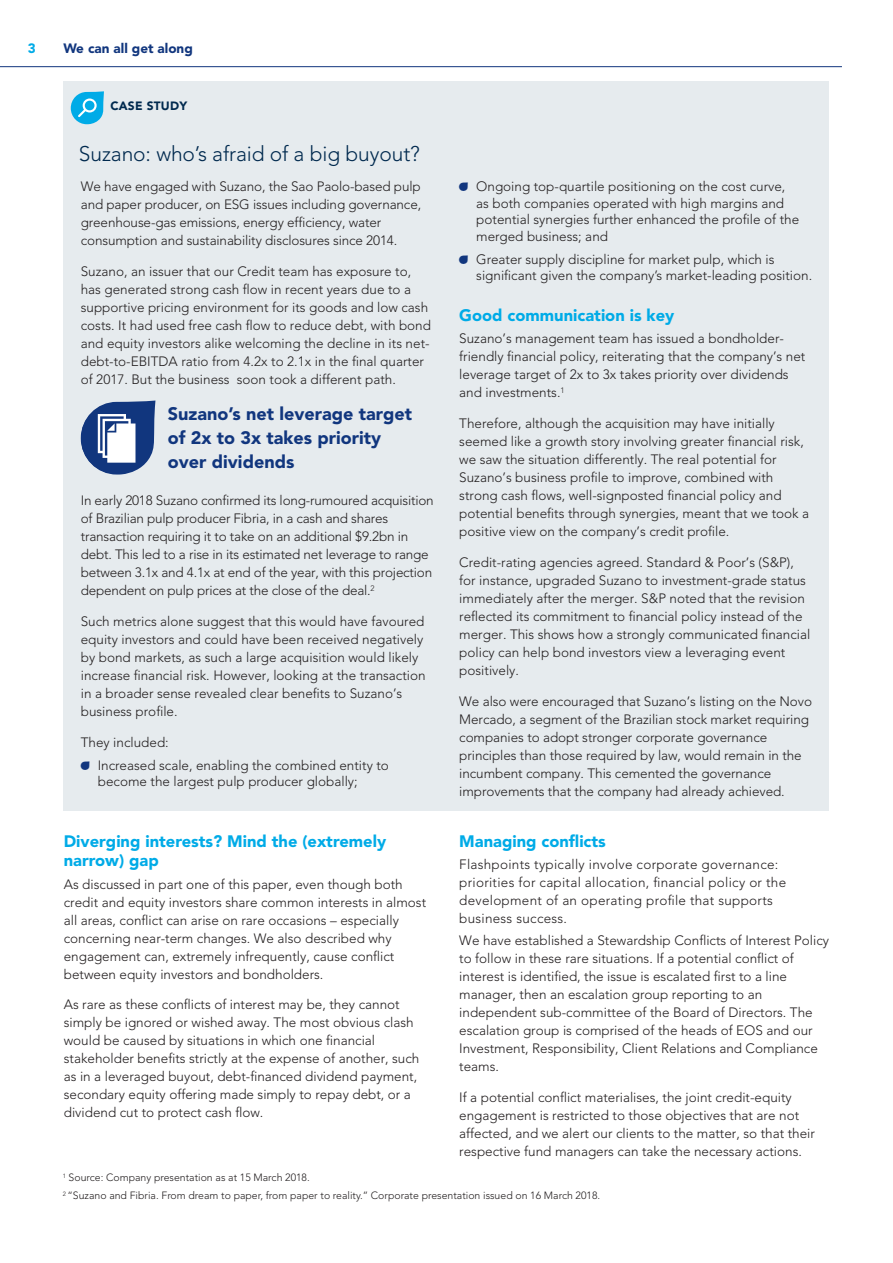
<style>
.page{position:relative;width:893px;height:1263px;background:#fff}
.page>*{position:absolute;margin:0;border:0;box-sizing:border-box;transform-origin:0 0}
.Copy_Avenir_9_on_11{font:300 21px "Avenir LT Std";letter-spacing:-.005em;color:#00294e}
.Pull_Out_Quote_FH{font:900 18px/24px "Avenir LT Std";color:#11367e}
.Heading_1_FH{font:900 16.5px/19.5px "Avenir LT Std";color:#00abe7}
.Body_Text_FH{font:300 13.5px/18px "Avenir LT Std";color:#231f20}
.Heading_1_FH-2{font:300 13.5px/18px "Avenir LT Std";letter-spacing:.02em;color:#231f20}
.Document_Type_FH{font:900 13.5px "Avenir LT Std";color:#11367e}
.t1{font:900 13.5px "Avenir LT Std";color:#00abe7}
.t2{font:900 12px "Avenir LT Std";letter-spacing:.02em;color:#00294e}
.Source_No_Line_FH{font:300 10.5px "Avenir LT Std";color:#231f20}
.s1{font-family:"Droplets";font-weight:400;font-size:15px;color:#11367e}
</style>
<div class="page">
<div style="left:64px;top:81px;width:765px;height:729px;background:#e6ebee"></div>
<svg style="left:71px;top:91px;width:33px;height:33px"></svg>
<svg style="left:81px;top:400px;width:75px;height:74px"></svg>
<hr style="left:0;top:66px;width:842px;height:1px;background:#11367e">
<p class="t1" style="left:28px;top:40px;width:9px">3</p>
<p class="Document_Type_FH" style="left:64px;top:40px;width:131px">We can all get along</p>
<h1 class="t2" style="left:110px;top:99px;width:78px">CASE STUDY</h1>
<p class="Copy_Avenir_9_on_11" style="left:79px;top:141px;width:343px">Suzano: who’s afraid of a big buyout?</p>
<p class="Body_Text_FH" style="left:81px;top:178px;width:342px">We have engaged with Suzano, the Sao Paolo-based pulp and paper producer, on ESG issues including governance, greenhouse-gas emissions, energy efficiency, water consumption and sustainability disclosures since 2014.</p>
<p class="Body_Text_FH" style="left:81px;top:263px;width:352px">Suzano, an issuer that our Credit team has exposure to, has generated strong cash flow in recent years due to a supportive pricing environment for its goods and low cash costs. It had used free cash flow to reduce debt, with bond and equity investors alike welcoming the decline in its net&shy;debt-to-EBITDA ratio from 4.2x to 2.1x in the final quarter of 2017. But the business soon took a different path.</p>
<p class="Pull_Out_Quote_FH" style="left:168px;top:401px;width:246px">Suzano’s net leverage target of 2x to 3x takes priority over dividends</p>
<p class="Body_Text_FH" style="left:81px;top:492px;width:354px">In early 2018 Suzano confirmed its long-rumoured acquisition of Brazilian pulp producer Fibria, in a cash and shares transaction requiring it to take on an additional $9.2bn in debt. This led to a rise in its estimated net leverage to range between 3.1x and 4.1x at end of the year, with this projection dependent on pulp prices at the close of the deal.<sup>2</sup></p>
<p class="Body_Text_FH" style="left:81px;top:612px;width:346px">Such metrics alone suggest that this would have favoured equity investors and could have been received negatively by bond markets, as such a large acquisition would likely increase financial risk. However, looking at the transaction in a broader sense revealed clear benefits to Suzano’s business profile.</p>
<p class="Body_Text_FH" style="left:81px;top:733px;width:90px">They included:</p>
<p class="Body_Text_FH" style="left:98px;top:757px;width:293px;line-height:16.5px;text-indent:-17px"><span class="s1">A</span> Increased scale, enabling the combined entity to become the largest pulp producer globally;</p>
<p class="Heading_1_FH" style="left:64px;top:831px;width:324px">Diverging interests? Mind the (extremely narrow) gap</p>
<p class="Body_Text_FH" style="left:64px;top:875px;width:364px">As discussed in part one of this paper, even though both credit and equity investors share common interests in almost all areas, conflict can arise on rare occasions – especially concerning near-term changes. We also described why engagement can, extremely infrequently, cause conflict between equity investors and bondholders.</p>
<p class="Body_Text_FH" style="left:64px;top:996px;width:357px">As rare as these conflicts of interest may be, they cannot simply be ignored or wished away. The most obvious clash would be caused by situations in which one financial stakeholder benefits strictly at the expense of another, such as in a leveraged buyout, debt-financed dividend payment, secondary equity offering made simply to repay debt, or a dividend cut to protect cash flow.</p>
<p class="Body_Text_FH" style="left:476px;top:179px;width:324px;line-height:16.5px;text-indent:-17px"><span class="s1">A</span> Ongoing top-quartile positioning on the cost curve, as both companies operated with high margins and potential synergies further enhanced the profile of the merged business; and</p>
<p class="Body_Text_FH" style="left:476px;top:251px;width:337px;line-height:16.5px;text-indent:-17px"><span class="s1">A</span> Greater supply discipline for market pulp, which is significant given the company’s market-leading position.</p>
<p class="Heading_1_FH" style="left:459px;top:306px;width:217px">Good communication is key</p>
<p class="Body_Text_FH" style="left:459px;top:330px;width:348px">Suzano’s management team has issued a bondholder&shy;friendly financial policy, reiterating that the company’s net leverage target of 2x to 3x takes priority over dividends and investments.<sup>1</sup></p>
<p class="Body_Text_FH" style="left:459px;top:414px;width:351px">Therefore, although the acquisition may have initially seemed like a growth story involving greater financial risk, we saw the situation differently. The real potential for Suzano’s business profile to improve, combined with strong cash flows, well-signposted financial policy and potential benefits through synergies, meant that we took a positive view on the company’s credit profile.</p>
<p class="Body_Text_FH" style="left:459px;top:553px;width:353px">Credit-rating agencies agreed. Standard &amp; Poor’s (S&amp;P), for instance, upgraded Suzano to investment-grade status immediately after the merger. S&amp;P noted that the revision reflected its commitment to financial policy instead of the merger. This shows how a strongly communicated financial policy can help bond investors view a leveraging event positively.</p>
<p class="Body_Text_FH" style="left:459px;top:692px;width:354px">We also were encouraged that Suzano’s listing on the Novo Mercado, a segment of the Brazilian stock market requiring companies to adopt stronger corporate governance principles than those required by law, would remain in the incumbent company. This cemented the governance improvements that the company had already achieved.</p>
<p class="Heading_1_FH" style="left:459px;top:831px;width:148px">Managing conflicts</p>
<p class="Heading_1_FH-2" style="left:459px;top:855px;width:328px">Flashpoints typically involve corporate governance: priorities for capital allocation, financial policy or the development of an operating profile that supports business success.</p>
<p class="Body_Text_FH" style="left:459px;top:932px;width:371px">We have established a Stewardship Conflicts of Interest Policy to follow in these rare situations. If a potential conflict of interest is identified, the issue is escalated first to a line manager, then an escalation group reporting to an independent sub-committee of the Board of Directors. The escalation group is comprised of the heads of EOS and our Investment, Responsibility, Client Relations and Compliance teams.</p>
<p class="Body_Text_FH" style="left:459px;top:1088px;width:357px">If a potential conflict materialises, the joint credit-equity engagement is restricted to those objectives that are not affected, and we alert our clients to the matter, so that their respective fund managers can take the necessary actions.</p>
<p class="Source_No_Line_FH" style="left:63px;top:1172px;width:249px"><sup>1</sup> Source: Company presentation as at 15 March 2018.</p>
<p class="Source_No_Line_FH" style="left:63px;top:1189px;width:539px"><sup>2</sup> “Suzano and Fibria. From dream to paper, from paper to reality.” Corporate presentation issued on 16 March 2018.</p>
</div>
